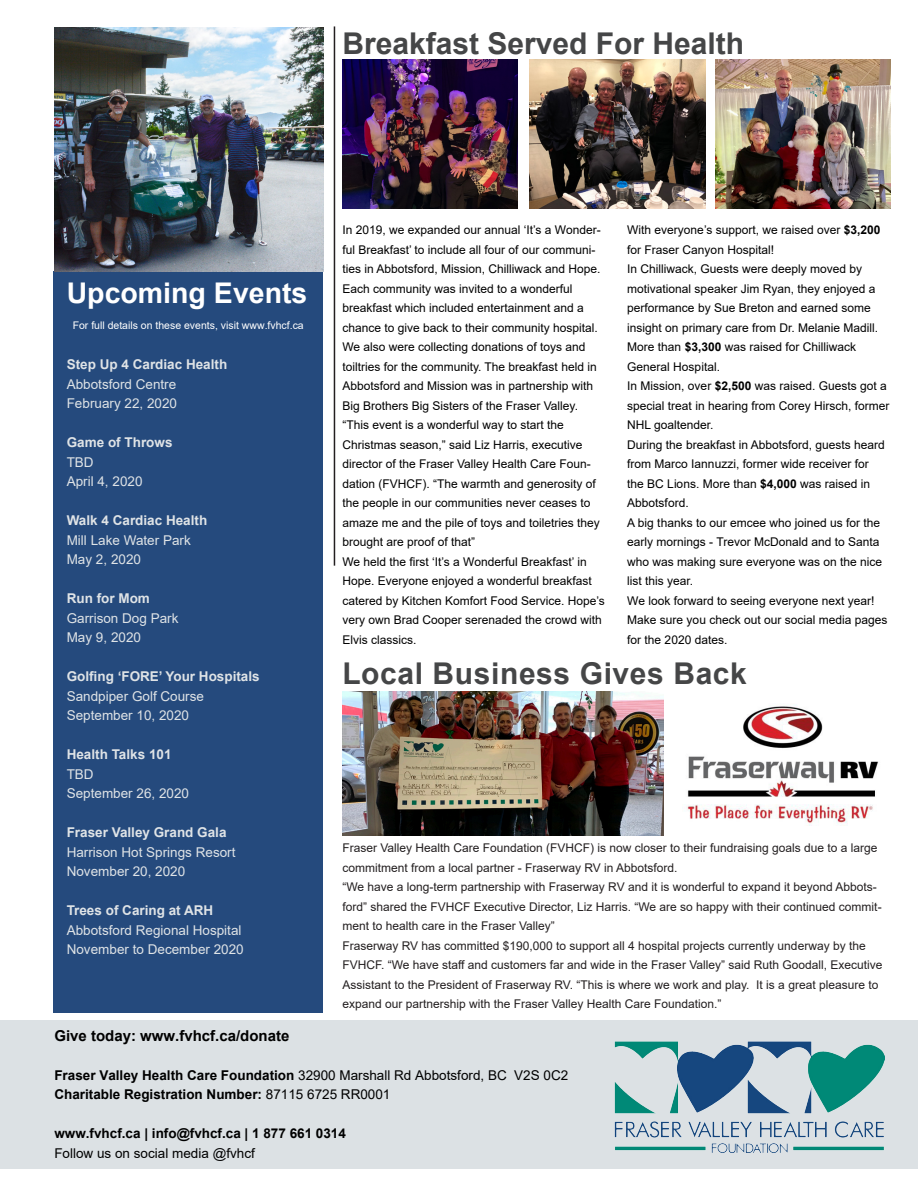
<style>
.page{position:relative;width:918px;height:1188px;background:#fff}
.page>*{position:absolute;margin:0;border:0;box-sizing:border-box;transform-origin:0 0}
.Main_title{font:700 30px "Arial";color:#454647}
.Insert_another_title{font:700 30px "Arial";letter-spacing:.02em;color:#454647}
.Main_title-2{font:700 28.5px "Arial";color:#fff}
.t1{font:700 15px "Arial";color:#000}
.Paragraph___tab{font:13.5px "Arial";color:#dfe3e6}
.Paragraph___tab-2{font:700 13.5px "Arial";color:#dfe3e6}
.t2{font:13.5px "Arial";color:#000}
.t3{font:700 13.5px "Arial";color:#000}
.Paragraph___tab-3{font:12px/19.5px "Arial";color:#000}
.Paragraph___tab-4{font:12px/19.5px "Arial";color:#231f20}
.t4{font:10.5px "Arial";color:#fff}
.s1{font-weight:700}
.s2{font-weight:400}
</style>
<div class="page">
<div style="left:53px;top:271px;width:270px;height:741px;background:#254a7d"></div>
<img style="left:54px;top:27px;width:269px;height:244px">
<img style="left:342px;top:60px;width:176px;height:148px">
<hr style="left:334px;top:26px;width:1px;height:540px;background:#231f20">
<img style="left:530px;top:60px;width:175px;height:148px">
<div style="left:0;top:1021px;width:918px;height:148px;background:#dce1e4"></div>
<img style="left:614px;top:1042px;width:270px;height:111px">
<img style="left:342px;top:691px;width:321px;height:144px">
<img style="left:686px;top:704px;width:193px;height:122px">
<img style="left:716px;top:60px;width:175px;height:148px">
<p class="Main_title" style="left:342px;top:23px;width:403px">Breakfast Served For Health</p>
<p class="Main_title-2" style="left:67px;top:273px;width:242px">Upcoming Events</p>
<p class="t4" style="left:73px;top:319px;width:233px">For full details on these events, visit www.fvhcf.ca</p>
<p class="Paragraph___tab-2" style="left:67px;top:355px;width:162px">Step Up 4 Cardiac Health</p>
<p class="Paragraph___tab" style="left:67px;top:374px;width:111px">Abbotsford Centre</p>
<p class="Paragraph___tab" style="left:67px;top:394px;width:112px">February 22, 2020</p>
<p class="Paragraph___tab-2" style="left:67px;top:433px;width:107px">Game of Throws</p>
<p class="Paragraph___tab" style="left:67px;top:452px;width:28px">TBD</p>
<p class="Paragraph___tab" style="left:67px;top:472px;width:77px">April 4, 2020</p>
<p class="Paragraph___tab-2" style="left:67px;top:511px;width:142px">Walk 4 Cardiac Health</p>
<p class="Paragraph___tab" style="left:67px;top:530px;width:126px">Mill Lake Water Park</p>
<p class="Paragraph___tab" style="left:67px;top:550px;width:76px">May 2, 2020</p>
<p class="Paragraph___tab-2" style="left:67px;top:589px;width:85px">Run for Mom</p>
<p class="Paragraph___tab" style="left:67px;top:608px;width:113px">Garrison Dog Park</p>
<p class="Paragraph___tab" style="left:67px;top:628px;width:76px">May 9, 2020</p>
<p class="Paragraph___tab-2" style="left:67px;top:667px;width:195px">Golfing ‘FORE’ Your Hospitals</p>
<p class="Paragraph___tab" style="left:67px;top:686px;width:139px">Sandpiper Golf Course</p>
<p class="Paragraph___tab" style="left:67px;top:706px;width:124px">September 10, 2020</p>
<p class="Paragraph___tab-2" style="left:67px;top:745px;width:106px">Health Talks 101</p>
<p class="Paragraph___tab" style="left:67px;top:764px;width:28px">TBD</p>
<p class="Paragraph___tab" style="left:67px;top:784px;width:124px">September 26, 2020</p>
<p class="Paragraph___tab-2" style="left:67px;top:823px;width:161px">Fraser Valley Grand Gala</p>
<p class="Paragraph___tab" style="left:67px;top:842px;width:170px">Harrison Hot Springs Resort</p>
<p class="Paragraph___tab" style="left:67px;top:862px;width:120px">November 20, 2020</p>
<p class="Paragraph___tab-2" style="left:67px;top:901px;width:148px">Trees of Caring at ARH</p>
<p class="Paragraph___tab" style="left:67px;top:920px;width:176px">Abbotsford Regional Hospital</p>
<p class="Paragraph___tab" style="left:67px;top:940px;width:179px">November to December 2020</p>
<p class="Paragraph___tab-3" style="left:342px;top:220px;width:260px">In 2019, we expanded our annual ‘It’s a Wonder&shy;ful Breakfast’ to include all four of our communi&shy;ties in Abbotsford, Mission, Chilliwack and Hope.<br>Each community was invited to a wonderful breakfast which included entertainment and a chance to give back to their community hospital.<br>We also were collecting donations of toys and toiltries for the community. The breakfast held in Abbotsford and Mission was in partnership with Big Brothers Big Sisters of the Fraser Valley.</p>
<p class="Paragraph___tab-3" style="left:342px;top:415px;width:259px">“This event is a wonderful way to start the Christmas season,” said Liz Harris, executive director of the Fraser Valley Health Care Foun&shy;dation (FVHCF). “The warmth and generosity of the people in our communities never ceases to amaze me and the pile of toys and toiletries they brought are proof of that”</p>
<p class="Paragraph___tab-3" style="left:342px;top:552px;width:264px">We held the first ‘It’s a Wonderful Breakfast’ in Hope. Everyone enjoyed a wonderful breakfast catered by Kitchen Komfort Food Service. Hope’s very own Brad Cooper serenaded the crowd with Elvis classics.</p>
<p class="Paragraph___tab-3" style="left:627px;top:220px;width:255px">With everyone’s support, we raised over <span class="s1">$3,200 </span>for Fraser Canyon Hospital!</p>
<p class="Paragraph___tab-3" style="left:627px;top:259px;width:252px">In Chilliwack, Guests were deeply moved by motivational speaker Jim Ryan, they enjoyed a performance by Sue Breton and earned some insight on primary care from Dr. Melanie Madill.<br>More than <span class="s1">$3,300</span> was raised for Chilliwack General Hospital.</p>
<p class="Paragraph___tab-3" style="left:627px;top:376px;width:264px">In Mission, over <span class="s1">$2,500</span> was raised. Guests got a special treat in hearing from Corey Hirsch, former<br>NHL goaltender.</p>
<p class="Paragraph___tab-3" style="left:627px;top:435px;width:259px">During the breakfast in Abbotsford, guests heard from Marco Iannuzzi, former wide receiver for the BC Lions. More than <span class="s1">$4,000</span> was raised in Abbotsford.</p>
<p class="Paragraph___tab-3" style="left:627px;top:513px;width:256px">A big thanks to our emcee who joined us for the early mornings - Trevor McDonald and to Santa who was making sure everyone was on the nice list this year.</p>
<p class="Paragraph___tab-3" style="left:627px;top:591px;width:262px">We look forward to seeing everyone next year!<br>Make sure you check out our social media pages for the 2020 dates.</p>
<p class="Insert_another_title" style="left:342px;top:652px;width:406px">Local Business Gives Back</p>
<p class="Paragraph___tab-4" style="left:342px;top:838px;width:537px">Fraser Valley Health Care Foundation (FVHCF) is now closer to their fundraising goals due to a large commitment from a local partner - Fraserway RV in Abbotsford.</p>
<p class="Paragraph___tab-4" style="left:342px;top:877px;width:541px">“We have a long-term partnership with Fraserway RV and it is wonderful to expand it beyond Abbots&shy;ford” shared the FVHCF Executive Director, Liz Harris. “We are so happy with their continued commit&shy;ment to health care in the Fraser Valley”</p>
<p class="Paragraph___tab-4" style="left:342px;top:936px;width:542px">Fraserway RV has committed $190,000 to support all 4 hospital projects currently underway by the FVHCF. “We have staff and customers far and wide in the Fraser Valley” said Ruth Goodall, Executive Assistant to the President of Fraserway RV. “This is where we work and play. It is a great pleasure to expand our partnership with the Fraser Valley Health Care Foundation.”</p>
<p class="t1" style="left:54px;top:1025px;width:237px">Give today: www.fvhcf.ca/donate</p>
<p class="t2" style="left:54px;top:1065px;width:515px"><span class="s1">Fraser Valley Health Care Foundation</span> 32900 Marshall Rd Abbotsford, BC V2S 0C2</p>
<p class="t3" style="left:54px;top:1085px;width:338px">Charitable Registration Number: <span class="s2">87115 6725 RR0001</span></p>
<p class="t3" style="left:54px;top:1124px;width:293px">www.fvhcf.ca | info@fvhcf.ca | 1 877 661 0314</p>
<p class="t2" style="left:54px;top:1143px;width:202px">Follow us on social media @fvhcf</p>
</div>
